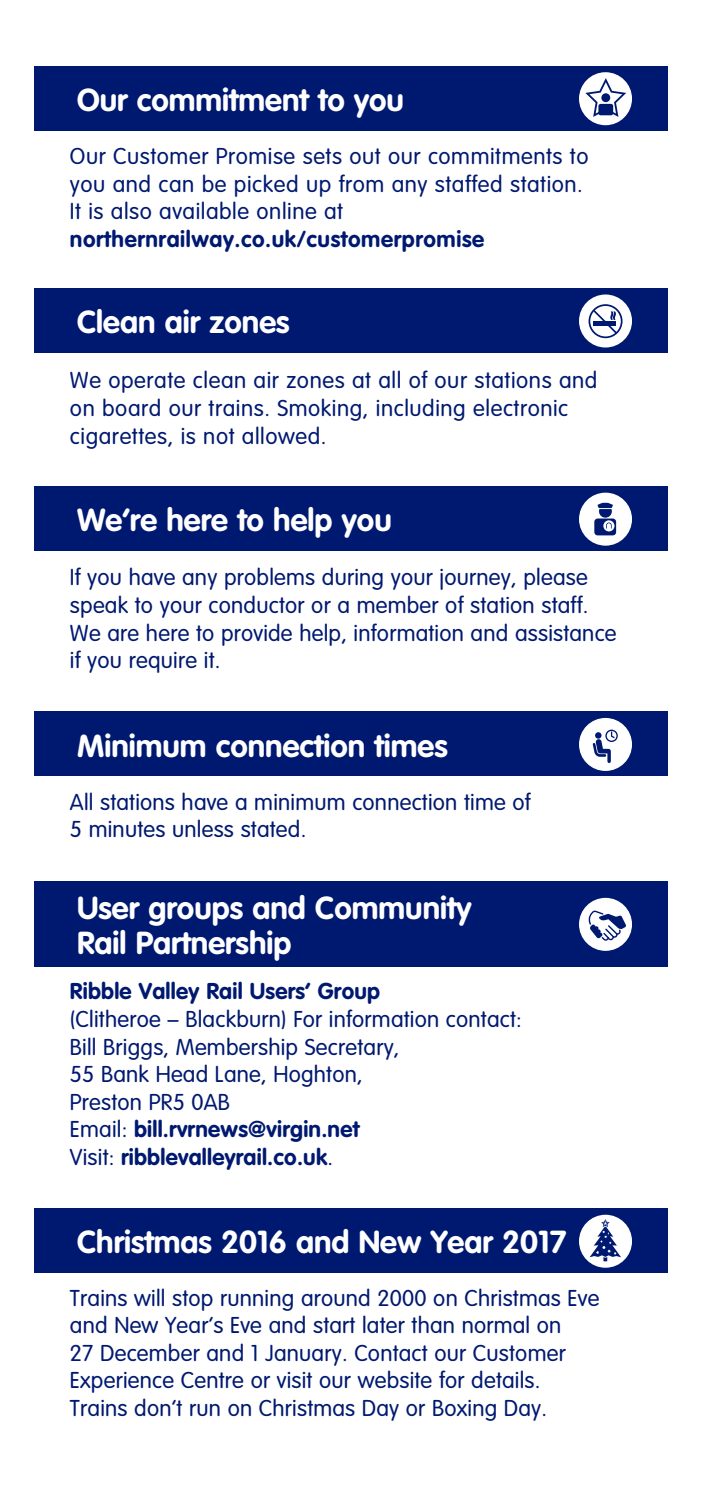
<style>
.page{position:relative;width:702px;height:1489px;background:#fff}
.page>*{position:absolute;margin:0;border:0;box-sizing:border-box;transform-origin:0 0}
.t1{font:700 31.25px/35px "VAG Rounded";color:#fff}
.t2{font:300 22.5px/27.5px "VAG Rounded";letter-spacing:.01em;color:#001970}
.t3{font:700 22.5px "VAG Rounded";letter-spacing:.025em;color:#001970}
.s1{font-weight:700}
</style>
<div class="page">
<div style="left:34px;top:66px;width:633px;height:64px;background:#001970"></div>
<div style="left:579px;top:72px;width:53px;height:53px;background:#fff;border-radius:50%"></div>
<svg style="left:585px;top:78px;width:41px;height:39px"></svg>
<div style="left:34px;top:288px;width:633px;height:64px;background:#001970"></div>
<div style="left:579px;top:294px;width:53px;height:53px;background:#fff;border-radius:50%"></div>
<svg style="left:588px;top:304px;width:34px;height:34px"></svg>
<div style="left:34px;top:486px;width:633px;height:64px;background:#001970"></div>
<div style="left:579px;top:492px;width:53px;height:53px;background:#fff;border-radius:50%"></div>
<svg style="left:594px;top:503px;width:22px;height:32px"></svg>
<div style="left:34px;top:712px;width:633px;height:64px;background:#001970"></div>
<div style="left:579px;top:718px;width:53px;height:53px;background:#fff;border-radius:50%"></div>
<svg style="left:592px;top:729px;width:25px;height:34px"></svg>
<div style="left:34px;top:881px;width:633px;height:85px;background:#001970"></div>
<div style="left:579px;top:897px;width:53px;height:53px;background:#fff;border-radius:50%"></div>
<svg style="left:588px;top:910px;width:38px;height:30px"></svg>
<div style="left:34px;top:1208px;width:633px;height:64px;background:#001970"></div>
<div style="left:579px;top:1214px;width:53px;height:53px;background:#fff;border-radius:50%"></div>
<svg style="left:589px;top:1218px;width:32px;height:43px"></svg>
<h1 class="t1" style="left:77px;top:82px;width:328px">Our commitment to you</h1>
<p class="t2" style="left:70px;top:142px;width:520px">Our Customer Promise sets out our commitments to you and can be picked up from any staffed station.<br>It is also available online at</p>
<p class="t3" style="left:70px;top:226px;width:416px">northernrailway.co.uk/customerpromise</p>
<h1 class="t1" style="left:77px;top:304px;width:214px">Clean air zones</h1>
<p class="t2" style="left:70px;top:367px;width:529px">We operate clean air zones at all of our stations and on board our trains. Smoking, including electronic cigarettes, is not allowed.</p>
<h1 class="t1" style="left:77px;top:502px;width:316px">We’re here to help you</h1>
<p class="t2" style="left:70px;top:563px;width:548px">If you have any problems during your journey, please speak to your conductor or a member of station staff.<br>We are here to provide help, information and assistance if you require it.</p>
<h1 class="t1" style="left:77px;top:728px;width:372px">Minimum connection times</h1>
<p class="t2" style="left:70px;top:788px;width:462px">All stations have a minimum connection time of<br>5 minutes unless stated.</p>
<h1 class="t1" style="left:77px;top:889px;width:396px">User groups and Community<br>Rail Partnership</h1>
<p class="t3" style="left:70px;top:978px;width:312px">Ribble Valley Rail Users’ Group</p>
<p class="t2" style="left:70px;top:1005px;width:453px">(Clitheroe – Blackburn) For information contact:<br>Bill Briggs, Membership Secretary,<br>55 Bank Head Lane, Hoghton,<br>Preston PR5 0AB<br>Email: <span class="s1">bill.rvrnews@virgin.net<br></span>Visit: <span class="s1">ribblevalleyrail.co.uk</span>.</p>
<h1 class="t1" style="left:77px;top:1224px;width:491px">Christmas 2016 and New Year 2017</h1>
<p class="t2" style="left:70px;top:1283px;width:531px">Trains will stop running around 2000 on Christmas Eve and New Year’s Eve and start later than normal on<br>27 December and 1 January. Contact our Customer Experience Centre or visit our website for details.<br>Trains don’t run on Christmas Day or Boxing Day.</p>
</div>
